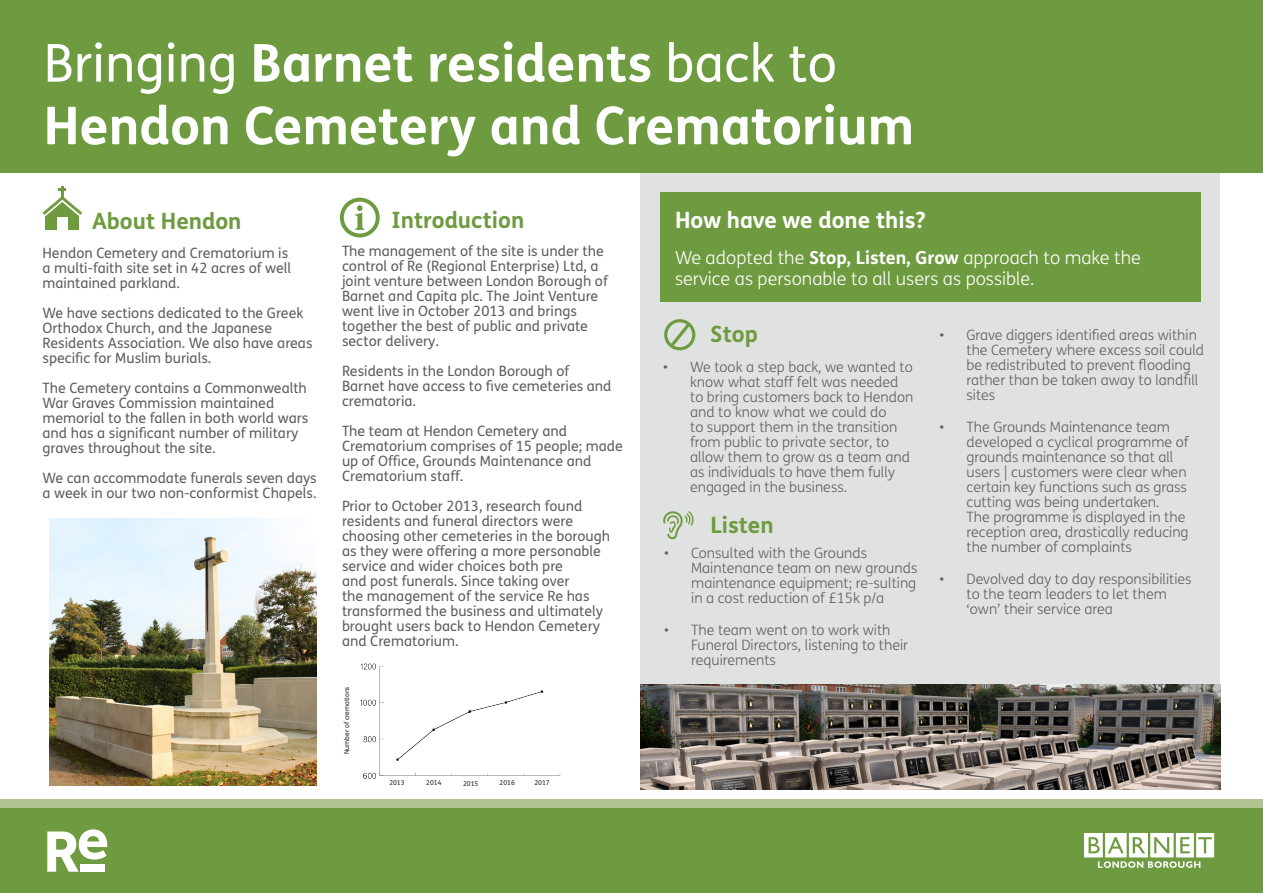
<style>
.page{position:relative;width:1263px;height:893px;background:#fff}
.page>*{position:absolute;margin:0;border:0;box-sizing:border-box;transform-origin:0 0}
.t1{font:700 52.2px/62.7px "FS Me";color:#fff}
.t2{font:700 22.5px "FS Me";color:#6e9b3f}
.t3{font:700 22.5px "FS Me";color:#fff}
.t4{font:300 18px/21px "FS Me";color:#fff}
.t5{font:14.25px/15px "FS Me";color:#5f5f62}
.t6{font:300 14.25px/15px "FS Me";color:#5f5f62}
.t7{font:6.75px "FS Me";color:#231f20}
.s1{font-weight:400}
.s2{font-weight:700}
</style>
<div class="page">
<div style="left:640px;top:172px;width:580px;height:512px;background:#e0e1e1"></div>
<div style="left:0;top:0;width:1263px;height:173px;background:#6e9b3f"></div>
<div style="left:660px;top:193px;width:540px;height:109px;background:#6e9b3f"></div>
<img style="left:360px;top:663px;width:201px;height:116px">
<div style="left:46px;top:216px;width:33px;height:14px;background:#6e9b3f"></div>
<svg style="left:43px;top:186px;width:39px;height:43px"></svg>
<div style="left:57px;top:217px;width:10px;height:14px;background:#fff"></div>
<svg style="left:663px;top:511px;width:30px;height:28px"></svg>
<svg style="left:340px;top:198px;width:40px;height:39px"></svg>
<div style="left:664px;top:319px;width:31px;height:31px;border:3px solid #6e9b3f;border-radius:50%"></div>
<svg style="left:667px;top:319px;width:27px;height:32px"></svg>
<div style="left:0;top:808px;width:1263px;height:85px;background:#6e9b3f"></div>
<svg style="left:47px;top:829px;width:60px;height:43px"></svg>
<div style="left:81px;top:864px;width:24px;height:8px;background:#fff"></div>
<div style="left:0;top:800px;width:1263px;height:8px;background:#b1c491"></div>
<img style="left:640px;top:684px;width:580px;height:105px">
<img style="left:49px;top:519px;width:268px;height:266px">
<svg style="left:1084px;top:833px;width:130px;height:35px"></svg>
<p class="t1" style="left:44px;top:29px;width:872px"><span class="s1">Bringing</span> Barnet residents <span class="s1">back to<br></span>Hendon Cemetery and Crematorium</p>
<p class="t2" style="left:92px;top:203px;width:151px">About Hendon</p>
<p class="t2" style="left:392px;top:203px;width:134px">Introduction</p>
<p class="t3" style="left:675px;top:202px;width:252px">How have we done this?</p>
<p class="t4" style="left:675px;top:246px;width:467px">We adopted the <span class="s2">Stop, Listen, Grow</span> approach to make the service as personable to all users as possible.</p>
<p class="t2" style="left:710px;top:317px;width:49px">Stop</p>
<p class="t6" style="left:690px;top:359px;width:225px;text-indent:-27px">• We took a step back, we wanted to know what staff felt was needed to bring customers back to Hendon and to know what we could do<br>to support them in the transition from public to private sector, to allow them to grow as a team and as individuals to have them fully engaged in the business.</p>
<p class="t2" style="left:710px;top:507px;width:65px">Listen</p>
<p class="t6" style="left:691px;top:545px;width:228px;text-indent:-27px">• Consulted with the Grounds<br>Maintenance team on new grounds maintenance equipment; re-sulting in a cost reduction of £15k p/a</p>
<p class="t6" style="left:691px;top:622px;width:218px;text-indent:-27px">• The team went on to work with<br>Funeral Directors, listening to their requirements</p>
<p class="t5" style="left:342px;top:243px;width:267px">The management of the site is under the control of Re (Regional Enterprise) Ltd, a joint venture between London Borough of Barnet and Capita plc. The Joint Venture went live in October 2013 and brings together the best of public and private sector delivery.</p>
<p class="t5" style="left:342px;top:363px;width:271px">Residents in the London Borough of<br>Barnet have access to five cemeteries and crematoria.</p>
<p class="t5" style="left:342px;top:423px;width:282px">The team at Hendon Cemetery and<br>Crematorium comprises of 15 people; made up of Office, Grounds Maintenance and<br>Crematorium staff.</p>
<p class="t5" style="left:342px;top:498px;width:270px">Prior to October 2013, research found residents and funeral directors were choosing other cemeteries in the borough as they were offering a more personable service and wider choices both pre<br>and post funerals. Since taking over<br>the management of the service Re has transformed the business and ultimately brought users back to Hendon Cemetery and Crematorium.</p>
<p class="t5" style="left:43px;top:246px;width:250px">Hendon Cemetery and Crematorium is a multi-faith site set in 42 acres of well maintained parkland.</p>
<p class="t5" style="left:43px;top:306px;width:272px">We have sections dedicated to the Greek Orthodox Church, and the Japanese Residents Association. We also have areas specific for Muslim burials.</p>
<p class="t5" style="left:43px;top:381px;width:267px">The Cemetery contains a Commonwealth War Graves Commission maintained memorial to the fallen in both world wars and has a significant number of military graves throughout the site.</p>
<p class="t5" style="left:43px;top:471px;width:276px">We can accommodate funerals seven days a week in our two non-conformist Chapels.</p>
<p class="t6" style="left:966px;top:328px;width:239px;text-indent:-27px">• Grave diggers identified areas within the Cemetery where excess soil could be redistributed to prevent flooding rather than be taken away to landfill sites</p>
<p class="t6" style="left:966px;top:420px;width:224px;text-indent:-27px">• The Grounds Maintenance team developed a cyclical programme of grounds maintenance so that all users | customers were clear when certain key functions such as grass cutting was being undertaken.<br>The programme is displayed in the reception area, drastically reducing the number of complaints</p>
<p class="t6" style="left:966px;top:572px;width:227px;text-indent:-27px">• Devolved day to day responsibilities to the team leaders to let them ‘own’ their service area</p>
<p class="t7" style="left:342px;top:754px;width:69px;rotate:-90deg">Number of cremations</p>
<p class="t7" style="left:389px;top:778px;width:17px">2013</p>
<p class="t7" style="left:426px;top:778px;width:17px">2014</p>
<p class="t7" style="left:463px;top:779px;width:17px">2015</p>
<p class="t7" style="left:500px;top:778px;width:17px">2016</p>
<p class="t7" style="left:534px;top:778px;width:17px">2017</p>
</div>
